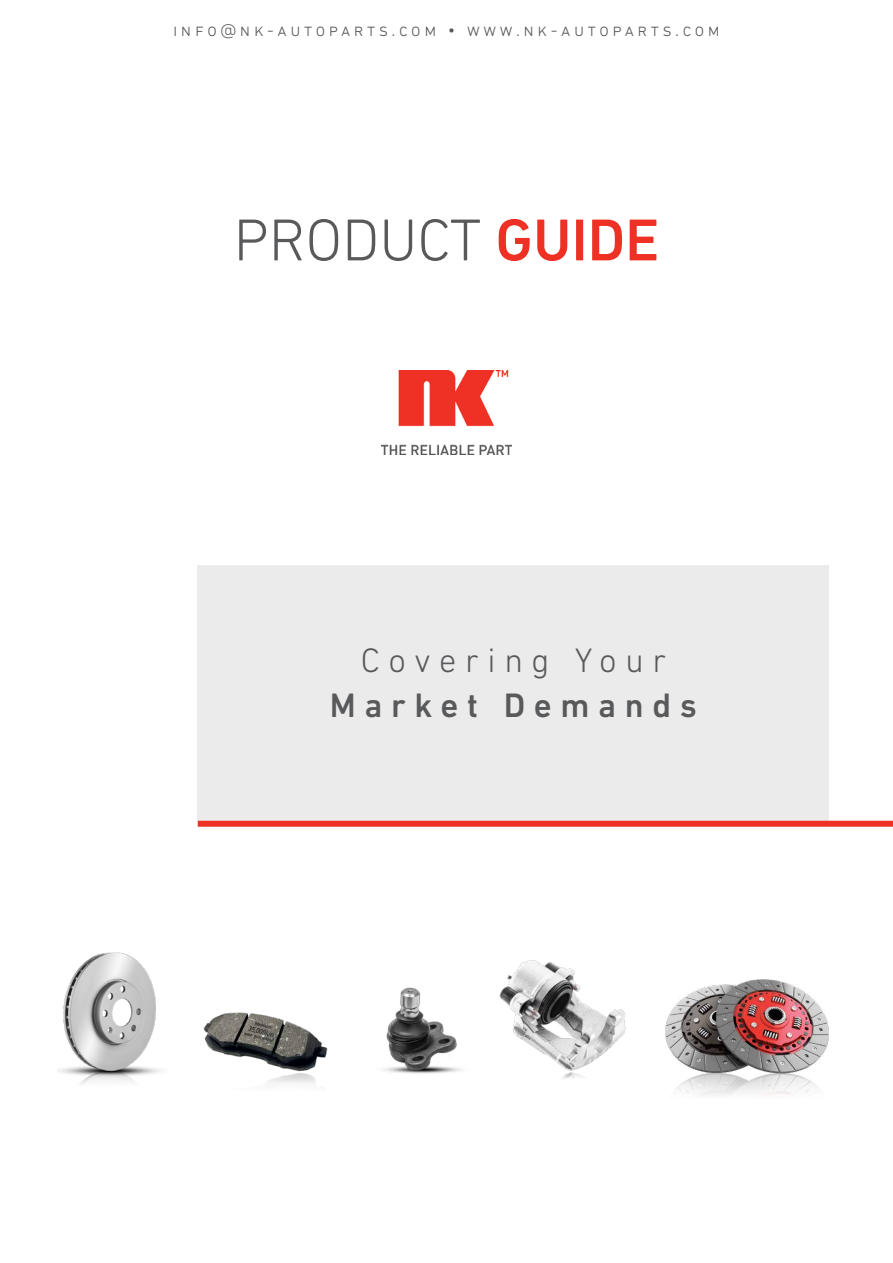
<style>
.page{position:relative;width:893px;height:1263px;background:#fff}
.page>*{position:absolute;margin:0;border:0;box-sizing:border-box;transform-origin:0 0}
.t1{font:300 60px "DIN Next LT Pro";color:#58595b}
.t2{font:500 34.5px "DIN Next LT Pro";letter-spacing:.25em;color:#58595b}
.t3{font:300 34.5px "DIN Next LT Pro";letter-spacing:.25em;color:#58595b}
.t4{font:300 18px "DIN Next LT Pro";letter-spacing:.2em;color:#58595b}
.s1{font-weight:500;color:#ee3124}
</style>
<div class="page">
<div style="left:198px;top:566px;width:631px;height:255px;background:#e9e9ea"></div>
<div style="left:198px;top:821px;width:695px;height:6px;background:#ee3124"></div>
<img style="left:381px;top:370px;width:131px;height:85px">
<img style="left:203px;top:1012px;width:125px;height:71px">
<img style="left:58px;top:952px;width:103px;height:132px">
<img style="left:499px;top:960px;width:127px;height:119px">
<img style="left:666px;top:979px;width:162px;height:116px">
<img style="left:383px;top:988px;width:79px;height:86px">
<p class="t4" style="left:173px;top:20px;width:548px">info@nk-autoparts.com • www.nk-autoparts.com</p>
<h1 class="t1" style="left:234px;top:206px;width:427px">PRODUCT <span class="s1">GUIDE</span></h1>
<h2 class="t3" style="left:361px;top:640px;width:307px">Covering Your</h2>
<h2 class="t2" style="left:330px;top:685px;width:369px">Market Demands</h2>
</div>
